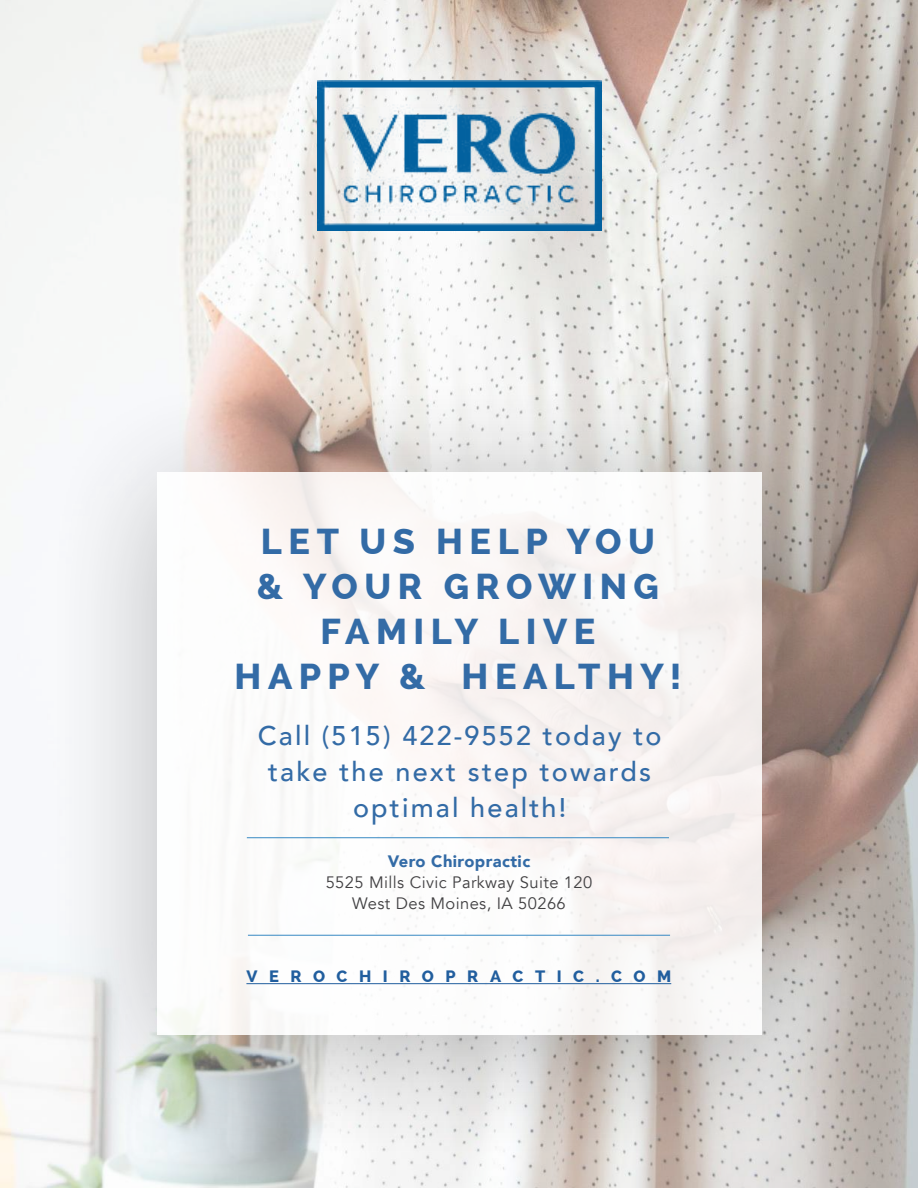
<style>
.page{position:relative;width:918px;height:1188px;background:#fff}
.page>*{position:absolute;margin:0;border:0;box-sizing:border-box;transform-origin:0 0}
.t1{font:800 36px/45px "Raleway";letter-spacing:.18em;color:#336ba6;text-align:center}
.t2{font:500 27px/36px "Avenir";letter-spacing:.08em;color:#336ba6;text-align:center}
.t3{font:16.5px/21px "Avenir";letter-spacing:.025em;color:#414042;text-align:center}
.t4{font:800 16.5px "Raleway";letter-spacing:.7em;color:#215e9e}
.t5{font:900 16.5px "Avenir";letter-spacing:.025em;color:#336ba6}
</style>
<div class="page">
<img style="left:0;top:0;width:918px;height:1188px">
<div style="left:36px;top:365px;width:848px;height:807px;background:#000;opacity:.3"></div>
<div style="left:157px;top:472px;width:605px;height:563px;background:#fbf9f8"></div>
<hr style="left:246px;top:983px;width:425px;height:1px;background:#215e9e">
<hr style="left:247px;top:837px;width:422px;height:1px;background:#3789c3">
<hr style="left:248px;top:935px;width:422px;height:1px;background:#3789c3">
<img style="left:318px;top:81px;width:283px;height:150px">
<h1 class="t1" style="left:235px;top:519px;width:448px">LET US HELP YOU<br>&amp; YOUR GROWING<br>FAMILY LIVE<br>HAPPY &amp; HEALTHY!</h1>
<p class="t2" style="left:258px;top:716px;width:405px">Call (515) 422-9552 today to take the next step towards optimal health!</p>
<p class="t5" style="left:388px;top:847px;width:144px">Vero Chiropractic</p>
<p class="t3" style="left:326px;top:872px;width:268px">5525 Mills Civic Parkway Suite 120<br>West Des Moines, IA 50266</p>
<p class="t4" style="left:246px;top:967px;width:426px">VEROCHIROPRACTIC.COM</p>
</div>
